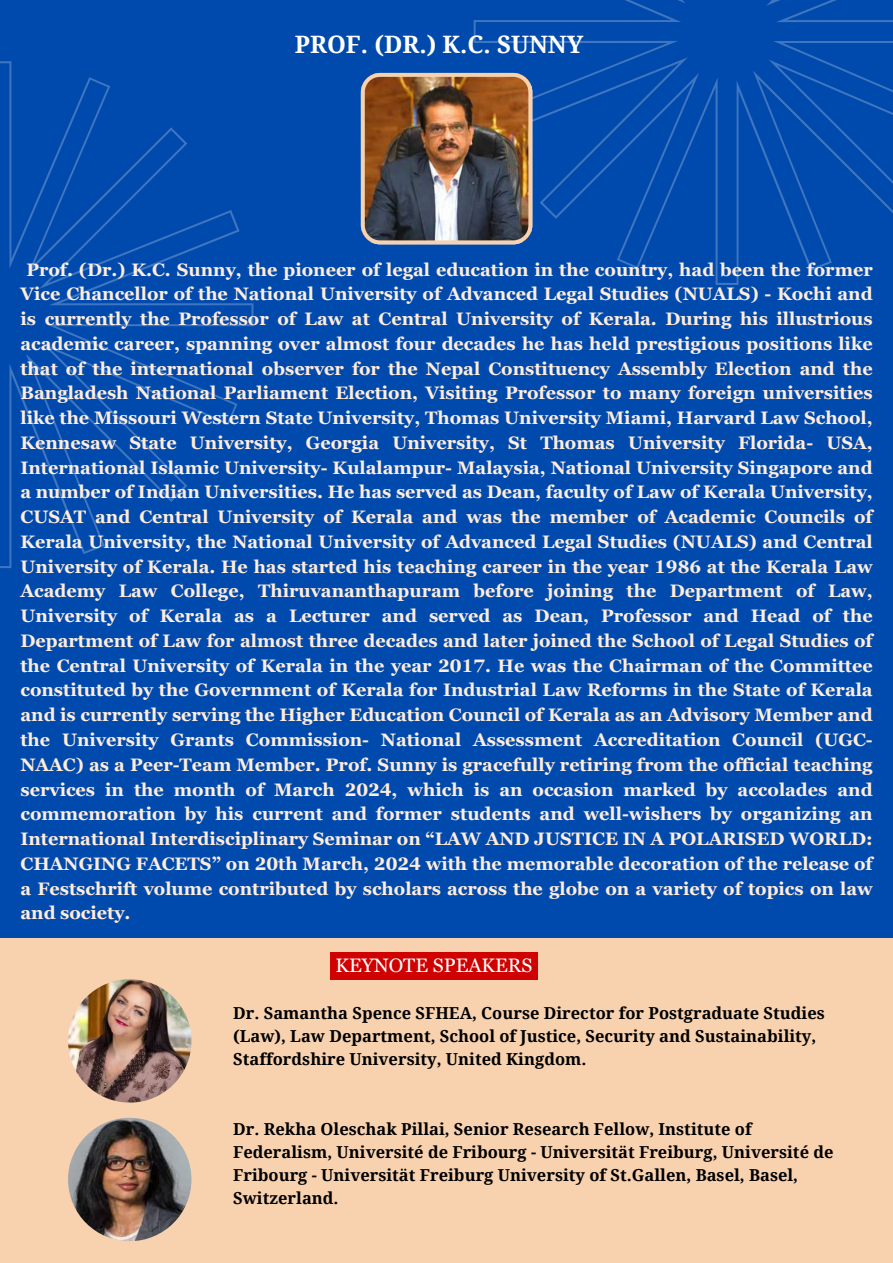
<style>
.page{position:relative;width:893px;height:1263px;background:#004aad}
.page>*{position:absolute;margin:0;border:0;box-sizing:border-box;transform-origin:0 0}
.t1{font:700 24px "Droid Serif";color:#fff}
.t2{font:19.5px "Georgia Pro";color:#fff}
.t3{font:700 18.08px/24.8px "Georgia Pro";color:#ffeddc;text-align:justify}
.t4{font:700 16.5px/23.1px "Droid Serif";color:#000}
</style>
<div class="page">
<svg style="left:473px;top:0;width:420px;height:285px"></svg>
<img style="left:361px;top:73px;width:171px;height:171px">
<div style="left:0;top:938px;width:893px;height:325px;background:#f8d2af"></div>
<img style="left:68px;top:979px;width:123px;height:123px;border-radius:50%">
<img style="left:68px;top:1118px;width:123px;height:123px;border-radius:50%">
<div style="left:330px;top:951px;width:208px;height:28px;background:#cf0101"></div>
<svg style="left:0;top:61px;width:253px;height:507px"></svg>
<h3 class="t1" style="left:295px;top:31px;width:290px">PROF. (DR.) K.C. SUNNY</h3>
<p class="t3" style="left:20px;top:257px;width:853px;text-indent:6px">Prof. (Dr.) K.C. Sunny, the pioneer of legal education in the country, had been the former Vice Chancellor of the National University of Advanced Legal Studies (NUALS) - Kochi and is currently the Professor of Law at Central University of Kerala. During his illustrious academic career, spanning over almost four decades he has held prestigious positions like that of the international observer for the Nepal Constituency Assembly Election and the Bangladesh National Parliament Election, Visiting Professor to many foreign universities like the Missouri Western State University, Thomas University Miami, Harvard Law School, Kennesaw State University, Georgia University, St Thomas University Florida- USA, International Islamic University- Kulalampur- Malaysia, National University Singapore and a number of Indian Universities. He has served as Dean, faculty of Law of Kerala University, CUSAT and Central University of Kerala and was the member of Academic Councils of Kerala University, the National University of Advanced Legal Studies (NUALS) and Central University of Kerala. He has started his teaching career in the year 1986 at the Kerala Law Academy Law College, Thiruvananthapuram before joining the Department of Law, University of Kerala as a Lecturer and served as Dean, Professor and Head of the Department of Law for almost three decades and later joined the School of Legal Studies of the Central University of Kerala in the year 2017. He was the Chairman of the Committee constituted by the Government of Kerala for Industrial Law Reforms in the State of Kerala and is currently serving the Higher Education Council of Kerala as an Advisory Member and the University Grants Commission- National Assessment Accreditation Council (UGC-NAAC) as a Peer-Team Member. Prof. Sunny is gracefully retiring from the official teaching services in the month of March 2024, which is an occasion marked by accolades and commemoration by his current and former students and well-wishers by organizing an International Interdisciplinary Seminar on “LAW AND JUSTICE IN A POLARISED WORLD:<br>CHANGING FACETS” on 20th March, 2024 with the memorable decoration of the release of a Festschrift volume contributed by scholars across the globe on a variety of topics on law and society.</p>
<p class="t2" style="left:335px;top:954px;width:198px">KEYNOTE SPEAKERS</p>
<p class="t4" style="left:233px;top:1002px;width:593px">Dr. Samantha Spence SFHEA, Course Director for Postgraduate Studies (Law), Law Department, School of Justice, Security and Sustainability,<br>Staffordshire University, United Kingdom.</p>
<h2 class="t4" style="left:233px;top:1117px;width:602px">Dr. Rekha Oleschak Pillai, Senior Research Fellow, Institute of Federalism, Université de Fribourg - Universität Freiburg, Université de Fribourg - Universität Freiburg University of St.Gallen, Basel, Basel, Switzerland.</h2>
</div>
